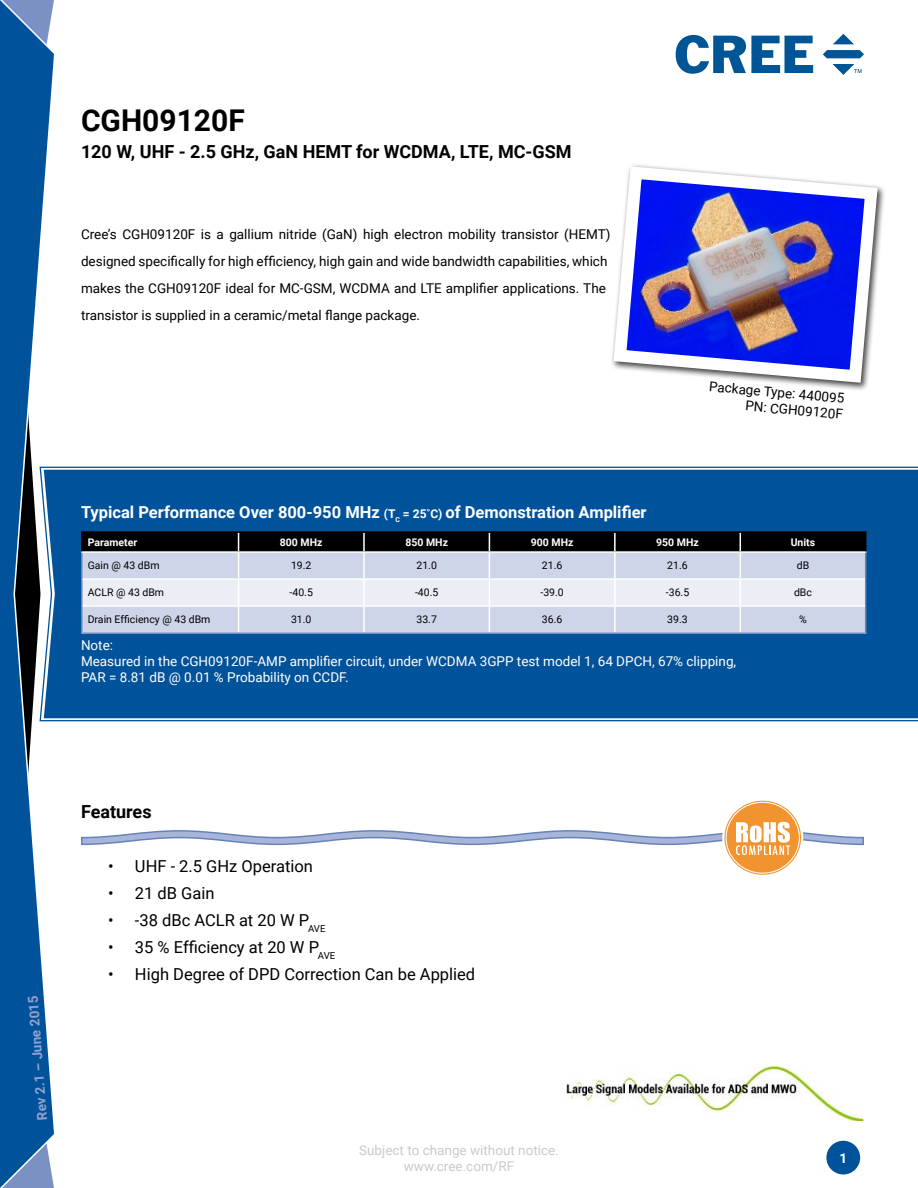
<style>
.page{position:relative;width:918px;height:1188px;background:#fff}
.page>*{position:absolute;margin:0;border:0;box-sizing:border-box;transform-origin:0 0}
.t1{font:700 30px "Roboto";color:#000}
.t2{font:700 18px "Roboto";color:#000}
.t3{font:16.5px "Roboto";color:#000}
.t4{font:700 16.5px "Roboto";color:#fff}
.t5{font:13.5px/27px "Roboto";color:#000}
.t6{font:13.5px/16.2px "Roboto";color:#fff}
.t7{font:13.5px/16.2px "Roboto";color:#939598;text-align:center}
.t8{font:700 13.5px "Roboto";color:#90a2cd}
.t9{font:700 13.5px "Roboto";color:#fff}
.t10{font:10.5px "Roboto";color:#000}
.t11{font:700 10.5px "Roboto";color:#fff}
.s1{font-size:12px}
</style>
<div class="page">
<div style="left:826px;top:1141px;width:34px;height:33px;background:#00539b;border-radius:50%"></div>
<svg style="left:0;top:0;width:54px;height:1188px"></svg>
<svg style="left:39px;top:466px;width:879px;height:256px"></svg>
<div style="left:44px;top:470px;width:874px;height:248px;background:#00539b"></div>
<svg style="left:676px;top:35px;width:137px;height:39px"></svg>
<svg style="left:833px;top:34px;width:21px;height:10px"></svg>
<svg style="left:823px;top:50px;width:41px;height:8px"></svg>
<svg style="left:832px;top:64px;width:30px;height:10px"></svg>
<img style="left:612px;top:165px;width:272px;height:224px">
<svg style="left:723px;top:800px;width:79px;height:76px;background:#f2a14b"></svg>
<div style="left:722px;top:799px;width:81px;height:78px;border:2px solid #fff;border-radius:50%"></div>
<svg style="left:81px;top:822px;width:783px;height:33px"></svg>
<div style="left:726px;top:802px;width:74px;height:72px;border:1px solid #fff;border-radius:50%"></div>
<hr style="left:81px;top:531px;width:158px;height:2px;background:#000">
<hr style="left:239px;top:531px;width:125px;height:2px;background:#000">
<hr style="left:364px;top:531px;width:125px;height:2px;background:#000">
<hr style="left:489px;top:531px;width:126px;height:2px;background:#000">
<hr style="left:615px;top:531px;width:125px;height:2px;background:#000">
<hr style="left:740px;top:531px;width:126px;height:2px;background:#000">
<hr style="left:81px;top:632px;width:158px;height:2px;background:#90a2cd">
<hr style="left:239px;top:632px;width:125px;height:2px;background:#90a2cd">
<hr style="left:364px;top:632px;width:125px;height:2px;background:#90a2cd">
<hr style="left:489px;top:632px;width:126px;height:2px;background:#90a2cd">
<hr style="left:615px;top:632px;width:125px;height:2px;background:#90a2cd">
<hr style="left:740px;top:632px;width:126px;height:2px;background:#90a2cd">
<svg style="left:81px;top:532px;width:785px;height:100px;background:#aeb1be"></svg>
<hr style="left:83px;top:578px;width:156px;height:2px;background:#fff">
<hr style="left:239px;top:578px;width:125px;height:2px;background:#fff">
<hr style="left:364px;top:578px;width:125px;height:2px;background:#fff">
<hr style="left:489px;top:578px;width:126px;height:2px;background:#fff">
<hr style="left:615px;top:578px;width:125px;height:2px;background:#fff">
<hr style="left:740px;top:578px;width:125px;height:2px;background:#fff">
<hr style="left:83px;top:605px;width:156px;height:2px;background:#fff">
<hr style="left:239px;top:605px;width:125px;height:2px;background:#fff">
<hr style="left:364px;top:605px;width:125px;height:2px;background:#fff">
<hr style="left:489px;top:605px;width:126px;height:2px;background:#fff">
<hr style="left:615px;top:605px;width:125px;height:2px;background:#fff">
<hr style="left:740px;top:605px;width:125px;height:2px;background:#fff">
<img style="left:567px;top:1066px;width:297px;height:54px">
<h1 class="t1" style="left:81px;top:107px;width:165px">CGH09120F</h1>
<h2 class="t2" style="left:81px;top:143px;width:492px">120 W, UHF - 2.5 GHz, GaN HEMT for WCDMA, LTE, MC-GSM</h2>
<p class="t5" style="left:81px;top:221px;width:531px">Cree’s CGH09120F is a gallium nitride (GaN) high electron mobility transistor (HEMT) designed specifically for high efficiency, high gain and wide bandwidth capabilities, which makes the CGH09120F ideal for MC-GSM, WCDMA and LTE amplifier applications. The transistor is supplied in a ceramic/metal flange package.</p>
<p class="t5" style="left:710px;top:379px;width:137px;line-height:16.2px;text-align:right;rotate:5deg">Package Type: 440095<br>PN: CGH09120F</p>
<p class="t4" style="left:81px;top:505px;width:567px">Typical Performance Over 800-950 MHz <span class="s1">(T</span><sub>C</sub> <span class="s1">= 25˚C)</span> of Demonstration Amplifier</p>
<p class="t11" style="left:88px;top:538px;width:51px">Parameter</p>
<p class="t11" style="left:280px;top:538px;width:44px">800 MHz</p>
<p class="t11" style="left:405px;top:538px;width:44px">850 MHz</p>
<p class="t11" style="left:531px;top:538px;width:44px">900 MHz</p>
<p class="t11" style="left:656px;top:538px;width:44px">950 MHz</p>
<p class="t11" style="left:791px;top:538px;width:26px">Units</p>
<p class="t10" style="left:88px;top:558px;width:73px">Gain @ 43 dBm</p>
<p class="t10" style="left:291px;top:558px;width:22px">19.2</p>
<p class="t10" style="left:416px;top:558px;width:22px">21.0</p>
<p class="t10" style="left:542px;top:558px;width:22px">21.6</p>
<p class="t10" style="left:667px;top:558px;width:22px">21.6</p>
<p class="t10" style="left:797px;top:561px;width:14px">dB</p>
<p class="t10" style="left:88px;top:585px;width:78px">ACLR @ 43 dBm</p>
<p class="t10" style="left:290px;top:585px;width:25px">-40.5</p>
<p class="t10" style="left:415px;top:585px;width:25px">-40.5</p>
<p class="t10" style="left:540px;top:585px;width:25px">-39.0</p>
<p class="t10" style="left:666px;top:585px;width:25px">-36.5</p>
<p class="t10" style="left:794px;top:588px;width:19px">dBc</p>
<p class="t10" style="left:88px;top:612px;width:124px">Drain Efficiency @ 43 dBm</p>
<p class="t10" style="left:291px;top:612px;width:22px">31.0</p>
<p class="t10" style="left:416px;top:612px;width:22px">33.7</p>
<p class="t10" style="left:542px;top:612px;width:22px">36.6</p>
<p class="t10" style="left:667px;top:612px;width:22px">39.3</p>
<p class="t10" style="left:799px;top:612px;width:9px">%</p>
<p class="t6" style="left:81px;top:638px;width:657px">Note:<br>Measured in the CGH09120F-AMP amplifier circuit, under WCDMA 3GPP test model 1, 64 DPCH, 67% clipping,<br>PAR = 8.81 dB @ 0.01 % Probability on CCDF.</p>
<p class="t8" style="left:36px;top:1121px;width:126px;rotate:-94deg">Rev 2.1 – June 2015</p>
<h2 class="t2" style="left:81px;top:804px;width:72px">Features</h2>
<p class="t3" style="left:108px;top:855px;width:207px">• UHF - 2.5 GHz Operation</p>
<p class="t3" style="left:108px;top:882px;width:108px">• 21 dB Gain</p>
<p class="t3" style="left:108px;top:909px;width:219px">• -38 dBc ACLR at 20 W P<sub>AVE</sub></p>
<p class="t3" style="left:108px;top:936px;width:229px">• 35 % Efficiency at 20 W P<sub>AVE</sub></p>
<p class="t3" style="left:108px;top:963px;width:369px">• High Degree of DPD Correction Can be Applied</p>
<p class="t7" style="left:359px;top:1143px;width:201px">Subject to change without notice. www.cree.com/RF</p>
<p class="t9" style="left:839px;top:1152px;width:9px">1</p>
</div>
